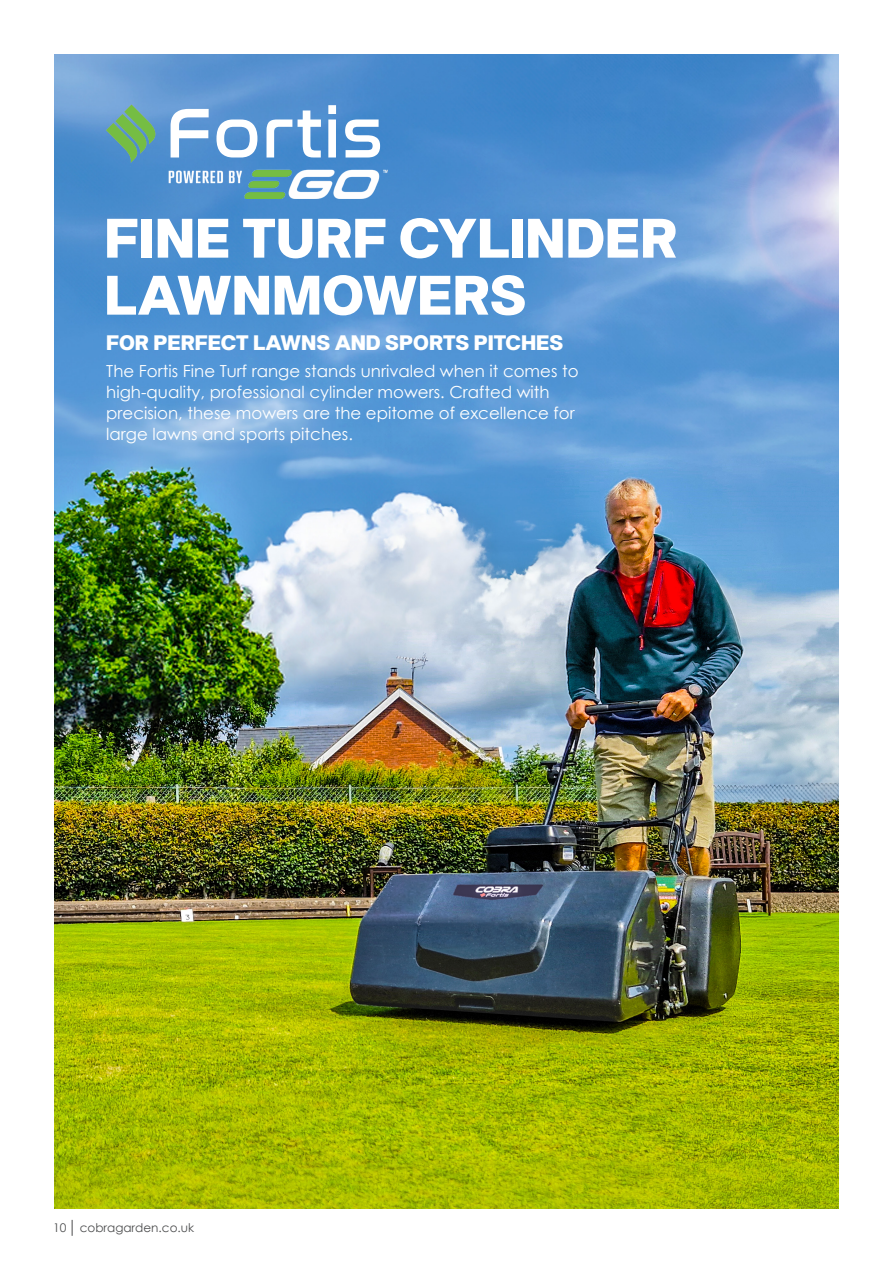
<style>
.page{position:relative;width:893px;height:1263px;background:#fff}
.page>*{position:absolute;margin:0;border:0;box-sizing:border-box;transform-origin:0 0}
.t1{font:900 55.5px/57px "Halenoir";color:#fff}
.t2{font:900 21px "Halenoir";color:#fff}
.t3{font:16.65px/21px "Century Gothic";color:#fff}
.t4{font:12px "Century Gothic";color:#4b4c4d}
</style>
<div class="page">
<img style="left:54px;top:54px;width:785px;height:1155px">
<svg style="left:72px;top:1220px;width:1px;height:16px"></svg>
<svg style="left:171px;top:109px;width:38px;height:48px"></svg>
<svg style="left:216px;top:119px;width:41px;height:38px"></svg>
<svg style="left:266px;top:119px;width:26px;height:38px"></svg>
<svg style="left:298px;top:110px;width:23px;height:47px"></svg>
<svg style="left:328px;top:105px;width:8px;height:52px"></svg>
<svg style="left:345px;top:119px;width:35px;height:38px"></svg>
<img style="left:106px;top:166px;width:282px;height:32px">
<svg style="left:106px;top:105px;width:52px;height:58px;background:#66a597"></svg>
<p class="t1" style="left:104px;top:208px;width:574px">FINE TURF CYLINDER<br>LAWNMOWERS</p>
<p class="t2" style="left:106px;top:329px;width:459px">FOR PERFECT LAWNS AND SPORTS PITCHES</p>
<p class="t3" style="left:106px;top:361px;width:474px">The Fortis Fine Turf range stands unrivaled when it comes to high-quality, professional cylinder mowers. Crafted with precision, these mowers are the epitome of excellence for large lawns and sports pitches.</p>
<p class="t4" style="left:53px;top:1219px;width:143px">10 cobragarden.co.uk</p>
</div>
